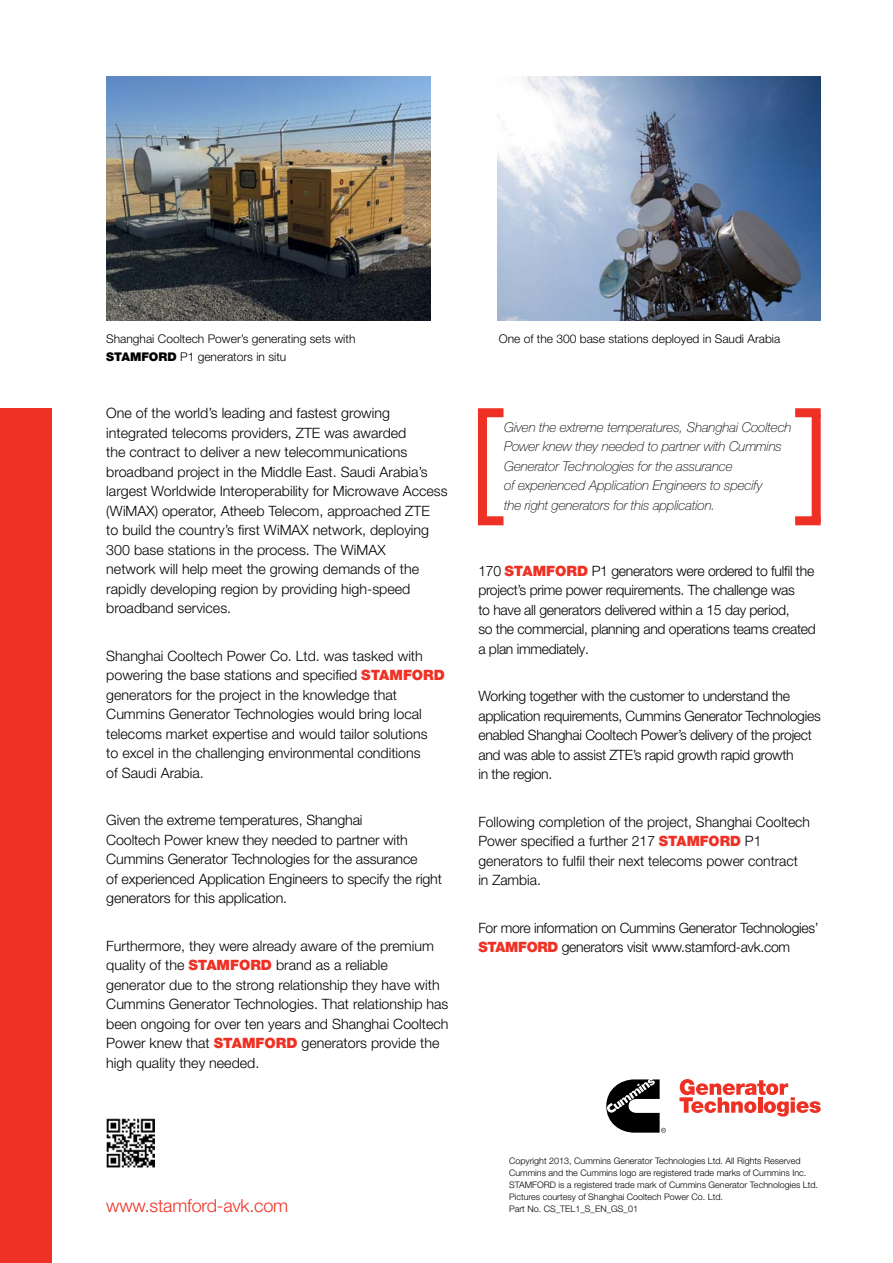
<style>
.page{position:relative;width:893px;height:1263px;background:#fff}
.page>*{position:absolute;margin:0;border:0;box-sizing:border-box;transform-origin:0 0}
.t1{font:300 18px "Helvetica Neue LT Pro";letter-spacing:-.01em;color:#ee3124}
.t2{font:300 14.25px/19.5px "Helvetica Neue LT Pro";color:#000}
.t3{font:300 14.25px/19.5px "Helvetica Neue LT Pro";letter-spacing:-.02em;color:#000}
.t4{font:italic 100 13.5px/19.5px "Helvetica Neue";letter-spacing:-.01em;color:#000}
.t5{font:300 12px "Helvetica Neue LT Pro";color:#000}
.t6{font:300 9px/12px "Helvetica Neue LT Pro";color:#000}
.s1{font-family:"Helvetica Neue";font-weight:900}
.s2{font-family:"Helvetica Neue";font-weight:900;color:#ee3124}
</style>
<div class="page">
<img style="left:106px;top:77px;width:325px;height:243px">
<img style="left:497px;top:77px;width:324px;height:243px">
<svg style="left:679px;top:1079px;width:142px;height:37px"></svg>
<svg style="left:606px;top:1079px;width:60px;height:54px"></svg>
<div style="left:0;top:408px;width:51px;height:855px;background:#ee3124"></div>
<img style="left:106px;top:1119px;width:49px;height:48px">
<div style="left:795px;top:408px;width:26px;height:9px;background:#ee3124"></div>
<div style="left:812px;top:414px;width:9px;height:108px;background:#ee3124"></div>
<div style="left:795px;top:516px;width:26px;height:9px;background:#ee3124"></div>
<div style="left:478px;top:408px;width:25px;height:9px;background:#ee3124"></div>
<div style="left:478px;top:414px;width:9px;height:108px;background:#ee3124"></div>
<div style="left:478px;top:516px;width:25px;height:9px;background:#ee3124"></div>
<p class="t5" style="left:106px;top:331px;width:251px">Shanghai Cooltech Power’s generating sets with</p>
<p class="t5" style="left:499px;top:331px;width:283px">One of the 300 base stations deployed in Saudi Arabia</p>
<p class="t5" style="left:106px;top:349px;width:182px"><span class="s1">STAMFORD</span> P1 generators in situ</p>
<p class="t2" style="left:106px;top:403px;width:343px">One of the world’s leading and fastest growing integrated telecoms providers, ZTE was awarded<br>the contract to deliver a new telecommunications broadband project in the Middle East. Saudi Arabia’s largest Worldwide Interoperability for Microwave Access (WiMAX) operator, Atheeb Telecom, approached ZTE<br>to build the country’s first WiMAX network, deploying 300 base stations in the process. The WiMAX<br>network will help meet the growing demands of the rapidly developing region by providing high-speed broadband services.</p>
<p class="t2" style="left:106px;top:646px;width:340px">Shanghai Cooltech Power Co. Ltd. was tasked with powering the base stations and specified <span class="s2">STAMFORD </span>generators for the project in the knowledge that Cummins Generator Technologies would bring local telecoms market expertise and would tailor solutions<br>to excel in the challenging environmental conditions<br>of Saudi Arabia.</p>
<p class="t2" style="left:106px;top:810px;width:337px">Given the extreme temperatures, Shanghai<br>Cooltech Power knew they needed to partner with Cummins Generator Technologies for the assurance<br>of experienced Application Engineers to specify the right generators for this application.</p>
<p class="t2" style="left:106px;top:936px;width:344px">Furthermore, they were already aware of the premium quality of the <span class="s2">STAMFORD</span> brand as a reliable generator due to the strong relationship they have with Cummins Generator Technologies. That relationship has been ongoing for over ten years and Shanghai Cooltech Power knew that <span class="s2">STAMFORD</span> generators provide the high quality they needed.</p>
<p class="t4" style="left:504px;top:417px;width:289px">Given the extreme temperatures, Shanghai Cooltech Power knew they needed to partner with Cummins Generator Technologies for the assurance<br>of experienced Application Engineers to specify<br>the right generators for this application.</p>
<p class="t3" style="left:478px;top:561px;width:339px">170 <span class="s2">STAMFORD</span> P1 generators were ordered to fulfil the project’s prime power requirements. The challenge was<br>to have all generators delivered within a 15 day period,<br>so the commercial, planning and operations teams created a plan immediately.</p>
<p class="t3" style="left:478px;top:686px;width:344px">Working together with the customer to understand the application requirements, Cummins Generator Technologies enabled Shanghai Cooltech Power’s delivery of the project and was able to assist ZTE’s rapid growth rapid growth<br>in the region.</p>
<p class="t2" style="left:478px;top:812px;width:333px">Following completion of the project, Shanghai Cooltech Power specified a further 217 <span class="s2">STAMFORD</span> P1 generators to fulfil their next telecoms power contract in Zambia.</p>
<p class="t3" style="left:478px;top:918px;width:342px">For more information on Cummins Generator Technologies’<br><span class="s2">STAMFORD</span> generators visit www.stamford-avk.com</p>
<p class="t1" style="left:106px;top:1194px;width:183px">www.stamford-avk.com</p>
<p class="t6" style="left:509px;top:1154px;width:310px">Copyright 2013, Cummins Generator Technologies Ltd. All Rights Reserved Cummins and the Cummins logo are registered trade marks of Cummins Inc.<br>STAMFORD is a registered trade mark of Cummins Generator Technologies Ltd.<br>Pictures courtesy of Shanghai Cooltech Power Co. Ltd.<br>Part No. CS_TEL1_S_EN_GS_01</p>
</div>
